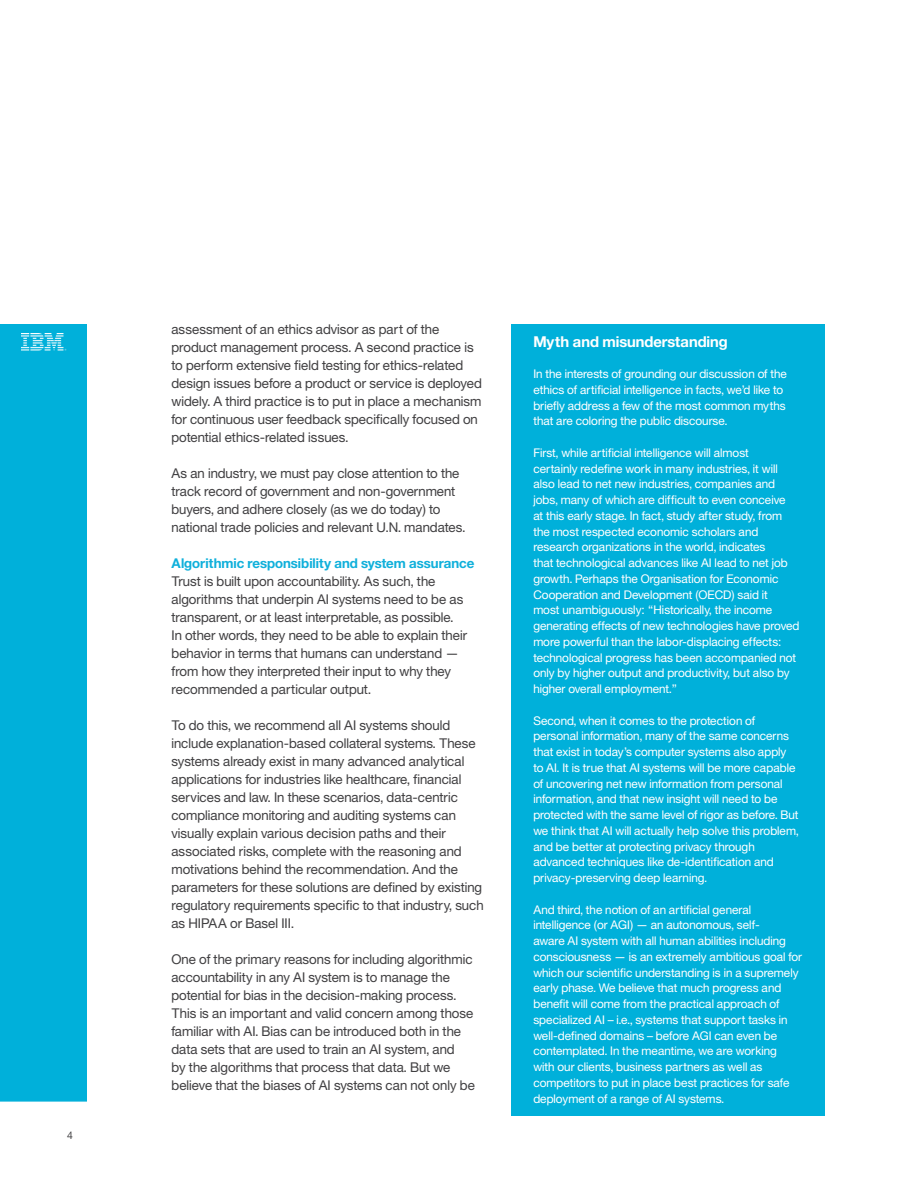
<style>
.page{position:relative;width:918px;height:1188px;background:#fff}
.page>*{position:absolute;margin:0;border:0;box-sizing:border-box;transform-origin:0 0}
.t1{font:15px "Helv Neue Boldfor IBM";color:#fff}
.t2{font:13.5px/18px "Helv Neue Romanfor IBM";color:#414042}
.t3{font:13.5px "Helv Neue Boldfor IBM";color:#10b0db}
.t4{font:12px/15.8px "Helv Neue Romanfor IBM";color:#fff}
.t5{font:10.5px "Helv Neue Romanfor IBM";color:#414042}
</style>
<div class="page">
<div style="left:0;top:324px;width:87px;height:778px;background:#00b0da"></div>
<img style="left:22px;top:333px;width:45px;height:17px">
<div style="left:511px;top:324px;width:314px;height:792px;background:#00b0da"></div>
<p class="t5" style="left:67px;top:1129px;width:7px">4</p>
<p class="t2" style="left:171px;top:320px;width:312px">assessment of an ethics advisor as part of the product management process. A second practice is to perform extensive field testing for ethics-related design issues before a product or service is deployed widely. A third practice is to put in place a mechanism for continuous user feedback specifically focused on potential ethics-related issues.</p>
<p class="t2" style="left:171px;top:464px;width:295px">As an industry, we must pay close attention to the track record of government and non-government buyers, and adhere closely (as we do today) to national trade policies and relevant U.N. mandates.</p>
<p class="t3" style="left:171px;top:554px;width:304px">Algorithmic responsibility and system assurance</p>
<p class="t2" style="left:171px;top:572px;width:297px">Trust is built upon accountability. As such, the algorithms that underpin AI systems need to be as transparent, or at least interpretable, as possible.<br>In other words, they need to be able to explain their behavior in terms that humans can understand — from how they interpreted their input to why they recommended a particular output.</p>
<p class="t2" style="left:171px;top:716px;width:314px">To do this, we recommend all AI systems should include explanation-based collateral systems. These systems already exist in many advanced analytical applications for industries like healthcare, financial services and law. In these scenarios, data-centric compliance monitoring and auditing systems can visually explain various decision paths and their associated risks, complete with the reasoning and motivations behind the recommendation. And the parameters for these solutions are defined by existing regulatory requirements specific to that industry, such as HIPAA or Basel III.</p>
<p class="t2" style="left:171px;top:950px;width:305px">One of the primary reasons for including algorithmic accountability in any AI system is to manage the potential for bias in the decision-making process.<br>This is an important and valid concern among those familiar with AI. Bias can be introduced both in the data sets that are used to train an AI system, and<br>by the algorithms that process that data. But we believe that the biases of AI systems can not only be</p>
<p class="t1" style="left:533px;top:332px;width:196px">Myth and misunderstanding</p>
<p class="t4" style="left:533px;top:366px;width:255px">In the interests of grounding our discussion of the ethics of artificial intelligence in facts, we’d like to briefly address a few of the most common myths that are coloring the public discourse.</p>
<p class="t4" style="left:533px;top:445px;width:268px">First, while artificial intelligence will almost<br>certainly redefine work in many industries, it will also lead to net new industries, companies and jobs, many of which are difficult to even conceive<br>at this early stage. In fact, study after study, from the most respected economic scholars and research organizations in the world, indicates<br>that technological advances like AI lead to net job growth. Perhaps the Organisation for Economic Cooperation and Development (OECD) said it<br>most unambiguously: “Historically, the income generating effects of new technologies have proved more powerful than the labor-displacing effects: technological progress has been accompanied not only by higher output and productivity, but also by higher overall employment.”</p>
<p class="t4" style="left:533px;top:712px;width:267px">Second, when it comes to the protection of personal information, many of the same concerns that exist in today’s computer systems also apply to AI. It is true that AI systems will be more capable of uncovering net new information from personal information, and that new insight will need to be protected with the same level of rigor as before. But we think that AI will actually help solve this problem, and be better at protecting privacy through advanced techniques like de-identification and privacy-preserving deep learning.</p>
<p class="t4" style="left:533px;top:901px;width:270px">And third, the notion of an artificial general intelligence (or AGI) — an autonomous, self-<br>aware AI system with all human abilities including consciousness — is an extremely ambitious goal for which our scientific understanding is in a supremely early phase. We believe that much progress and benefit will come from the practical approach of specialized AI – i.e., systems that support tasks in well-defined domains – before AGI can even be contemplated. In the meantime, we are working<br>with our clients, business partners as well as competitors to put in place best practices for safe deployment of a range of AI systems.</p>
</div>
